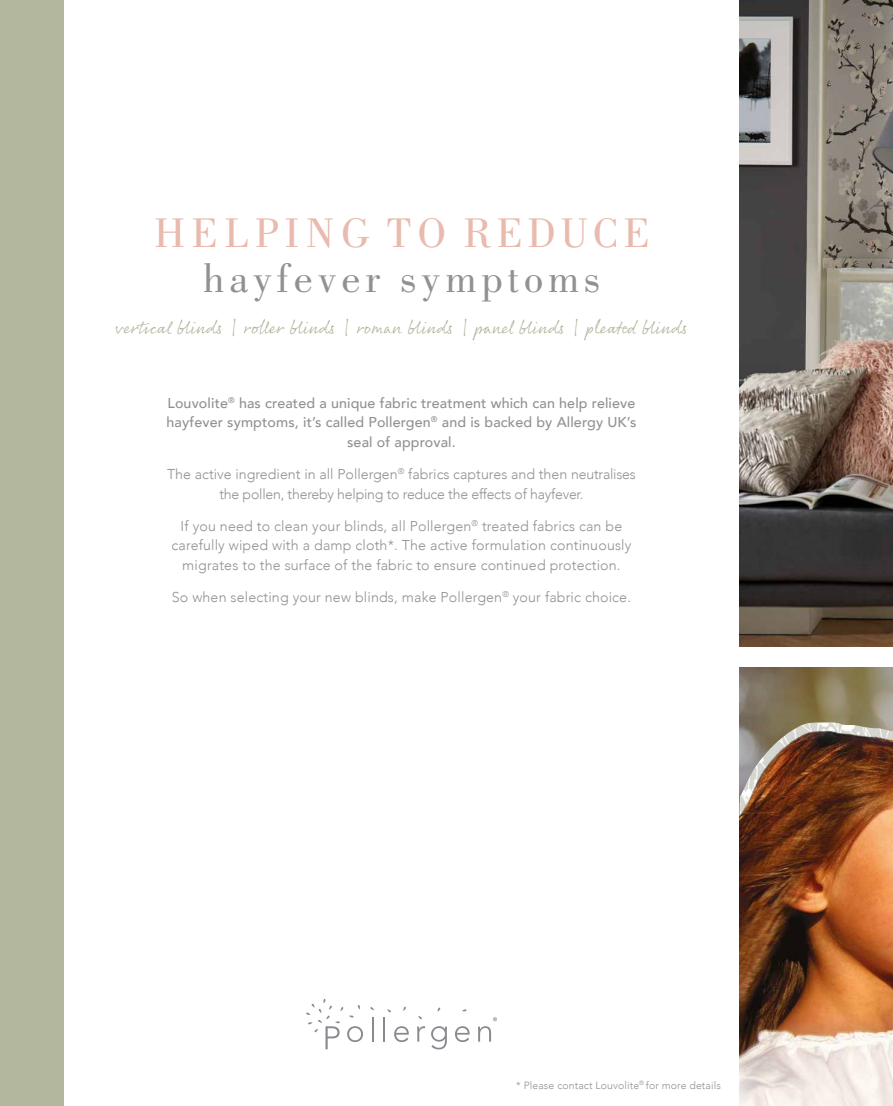
<style>
.page{position:relative;width:893px;height:1106px;background:#fff}
.page>*{position:absolute;margin:0;border:0;box-sizing:border-box;transform-origin:0 0}
.t1{font:43.5px "Bodoni BT";letter-spacing:.11em;color:#939091}
.t2{font:43.5px "Bodoni BT";letter-spacing:.15em;color:#e9baad}
.t3{font:18px "Rollerscript Smooth";letter-spacing:.01em;color:#b2b79e}
.t4{font:300 14.25px/19.5px "Avenir";letter-spacing:.01em;color:#939091;text-align:center}
.t5{font:500 14.25px/19.5px "Avenir";letter-spacing:.01em;color:#939091;text-align:center}
.t6{font:300 14.25px/19.5px "Avenir";letter-spacing:-.015em;color:#939091;text-align:center}
.t7{font:300 10.5px "Avenir";letter-spacing:.01em;color:#939091}
</style>
<div class="page">
<svg style="left:740px;top:668px;width:153px;height:47px;background:#867a5c"></svg>
<img style="left:740px;top:0;width:153px;height:646px">
<div style="left:0;top:0;width:64px;height:1106px;background:#b2b79e"></div>
<img style="left:740px;top:715px;width:153px;height:391px">
<hr style="left:372px;top:1017px;width:2px;height:24px;background:#878a8e">
<hr style="left:383px;top:1017px;width:2px;height:24px;background:#878a8e">
<svg style="left:394px;top:1026px;width:15px;height:16px"></svg>
<svg style="left:417px;top:1026px;width:8px;height:15px"></svg>
<svg style="left:431px;top:1026px;width:16px;height:23px"></svg>
<svg style="left:455px;top:1026px;width:15px;height:16px"></svg>
<svg style="left:462px;top:1009px;width:5px;height:3px"></svg>
<svg style="left:306px;top:998px;width:57px;height:51px"></svg>
<svg style="left:478px;top:1017px;width:19px;height:24px"></svg>
<h1 class="t2" style="left:154px;top:206px;width:497px">HELPING TO REDUCE</h1>
<h1 class="t1" style="left:203px;top:251px;width:399px">hayfever symptoms</h1>
<p class="t3" style="left:116px;top:316px;width:574px">vertical blinds | roller blinds | roman blinds | panel blinds | pleated blinds</p>
<p class="t5" style="left:167px;top:392px;width:471px">Louvolite<sup>®</sup> has created a unique fabric treatment which can help relieve hayfever symptoms, it’s called Pollergen<sup>®</sup> and is backed by Allergy UK’s seal of approval.</p>
<p class="t6" style="left:167px;top:464px;width:470px">The active ingredient in all Pollergen<sup>®</sup> fabrics captures and then neutralises the pollen, thereby helping to reduce the effects of hayfever.</p>
<p class="t4" style="left:171px;top:516px;width:461px">If you need to clean your blinds, all Pollergen<sup>®</sup> treated fabrics can be carefully wiped with a damp cloth*. The active formulation continuously migrates to the surface of the fabric to ensure continued protection.</p>
<p class="t4" style="left:172px;top:587px;width:461px">So when selecting your new blinds, make Pollergen<sup>®</sup> your fabric choice.</p>
<p class="t7" style="left:516px;top:1079px;width:206px">* Please contact Louvolite<sup>®</sup> for more details</p>
</div>
